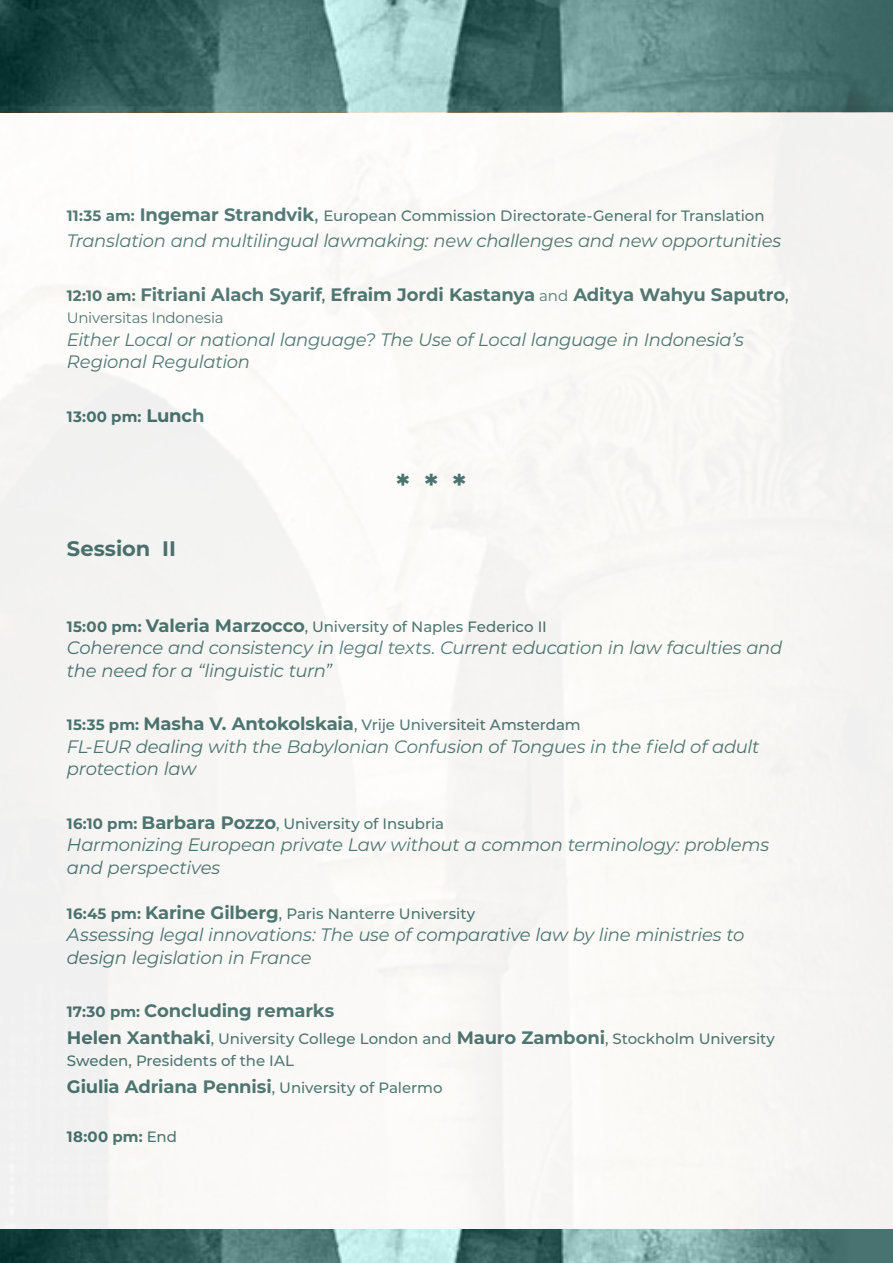
<style>
.page{position:relative;width:893px;height:1263px;background:#fff}
.page>*{position:absolute;margin:0;border:0;box-sizing:border-box;transform-origin:0 0}
.B{font:700 30px "Montserrat";color:#4a7471}
.B-2{font:700 21px "Montserrat";color:#4a7471}
.B-3{font:italic 18px/22.5px "Montserrat";letter-spacing:-.015em;color:#4a7471}
.B-4{font:700 18px "Montserrat";letter-spacing:-.01em;color:#4a7471}
.B-5{font:500 15px/22.5px "Montserrat";letter-spacing:-.005em;color:#4a7471}
.B-6{font:700 15px "Montserrat";letter-spacing:.015em;color:#4a7471}
.B-7{font:15px "Montserrat";letter-spacing:-.01em;color:#4a7471}
.s1{font-weight:700}
.s2{font-weight:700;font-size:18px}
.s3{font-size:18px}
.s4{font-size:15px}
.s5{font-weight:500}
.s6{font-weight:400;font-size:15px}
.s7{font-weight:500;font-size:15px}
</style>
<div class="page">
<div style="left:0;top:112px;width:893px;height:1117px;background:#f9f8f5"></div>
<svg style="left:0;top:1229px;width:893px;height:34px;background:#5d8784"></svg>
<svg style="left:0;top:0;width:893px;height:112px;background:#557f7c"></svg>
<p class="B-5" style="left:67px;top:203px;width:699px"><span class="s1">11:35 am:</span> <span class="s2">Ingemar Strandvik</span><span class="s3">,</span> European Commission Directorate-General for Translation</p>
<p class="B-3" style="left:67px;top:229px;width:716px">Translation and multilingual lawmaking: new challenges and new opportunities</p>
<p class="B-4" style="left:67px;top:281px;width:723px"><span class="s4">12:10 am:</span> Fitriani Alach Syarif<span class="s5">,</span> Efraim Jordi Kastanya <span class="s6">and</span> Aditya Wahyu Saputro<span class="s5">,</span></p>
<p class="B-7" style="left:67px;top:308px;width:158px">Universitas Indonesia</p>
<p class="B-3" style="left:67px;top:328px;width:678px">Either Local or national language? The Use of Local language in Indonesia’s<br>Regional Regulation</p>
<p class="B-6" style="left:67px;top:406px;width:139px">13:00 pm: <span class="s3">Lunch</span></p>
<p class="B-2" style="left:67px;top:533px;width:110px">Session II</p>
<p class="B" style="left:397px;top:464px;width:71px">***</p>
<p class="B-5" style="left:67px;top:614px;width:481px"><span class="s1">15:00 pm:</span> <span class="s2">Valeria Marzocco</span>, University of Naples Federico II</p>
<p class="B-3" style="left:67px;top:636px;width:717px">Coherence and consistency in legal texts. Current education in law faculties and the need for a “linguistic turn”</p>
<p class="B-5" style="left:67px;top:713px;width:515px"><span class="s1">15:35 pm:</span> <span class="s2">Masha V. Antokolskaia</span>, Vrije Universiteit Amsterdam</p>
<p class="B-3" style="left:67px;top:734px;width:694px">FL-EUR dealing with the Babylonian Confusion of Tongues in the field of adult protection law</p>
<p class="B-5" style="left:67px;top:811px;width:379px"><span class="s1">16:10 pm:</span> <span class="s2">Barbara Pozzo</span>, University of Insubria</p>
<p class="B-3" style="left:67px;top:833px;width:704px">Harmonizing European private Law without a common terminology: problems and perspectives</p>
<p class="B-5" style="left:67px;top:901px;width:410px"><span class="s1">16:45 pm:</span> <span class="s2">Karine Gilberg</span>, Paris Nanterre University</p>
<p class="B-3" style="left:67px;top:923px;width:679px">Assessing legal innovations: The use of comparative law by line ministries to design legislation in France</p>
<p class="B-4" style="left:67px;top:998px;width:269px"><span class="s4">17:30 pm:</span> Concluding remarks</p>
<p class="B-5" style="left:67px;top:1027px;width:709px"><span class="s2">Helen Xanthaki</span>, University College London and <span class="s2">Mauro Zamboni</span>, Stockholm University<br>Sweden, Presidents of the IAL</p>
<p class="B-4" style="left:67px;top:1074px;width:377px">Giulia Adriana Pennisi<span class="s7">, University of Palermo</span></p>
<p class="B-6" style="left:67px;top:1126px;width:111px">18:00 pm: <span class="s5">End</span></p>
</div>
